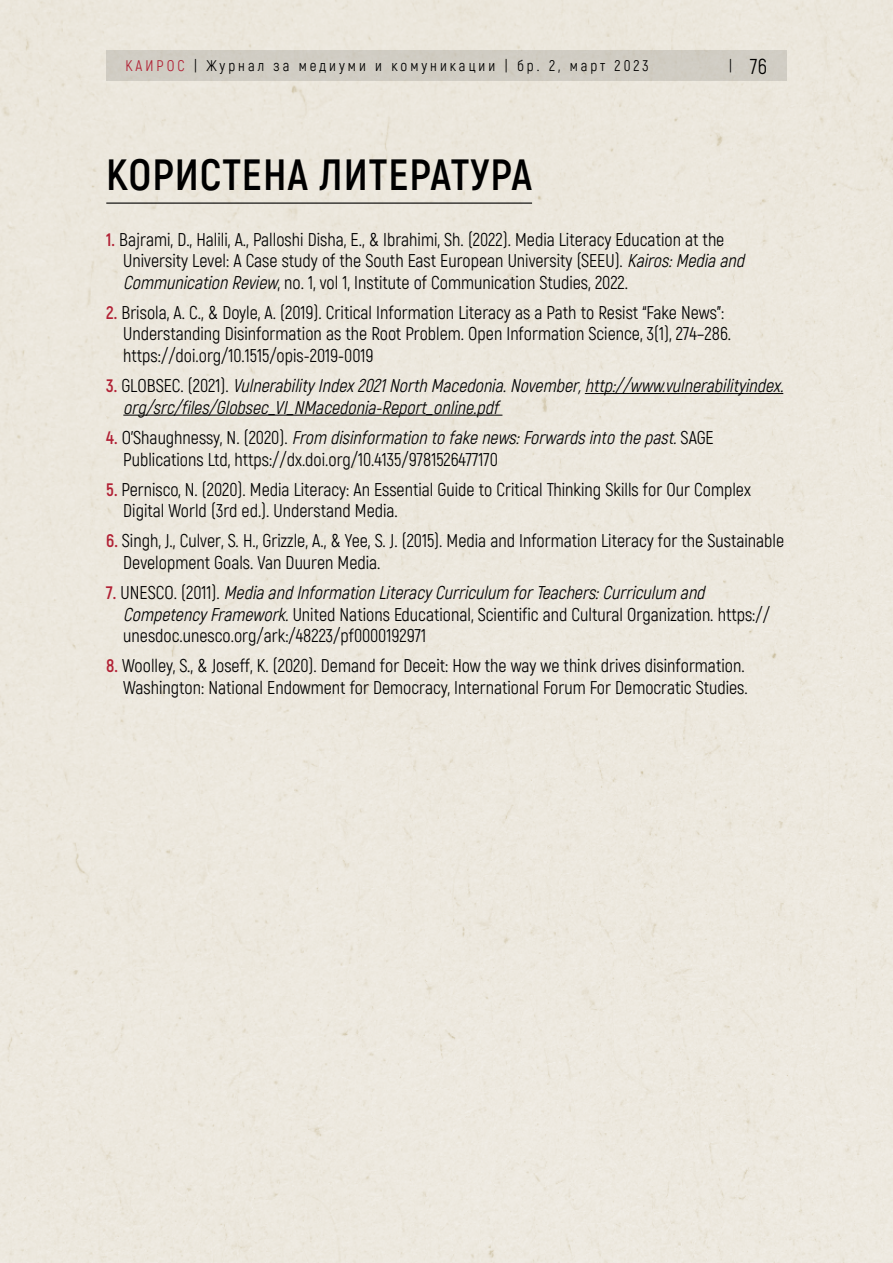
<style>
.page{position:relative;width:893px;height:1263px;background:#fff}
.page>*{position:absolute;margin:0;border:0;box-sizing:border-box;transform-origin:0 0}
.t1{font:700 43.5px "Akrobat";letter-spacing:.025em;color:#000}
.t2{font:21px "Akrobat";color:#000}
.t3{font:18px/21.6px "Akrobat";color:#000}
.t4{font:italic 18px/21.6px "Akrobat";color:#000}
.t5{font:15px "Akrobat";letter-spacing:.2em;color:#000}
.s1{color:#b12135}
.s2{font-size:15px}
.s3{font-weight:700;color:#b12135}
.s4{font-style:italic}
.s5{font-weight:700;font-style:normal;color:#b12135}
.s6{font-style:normal}
</style>
<div class="page">
<hr style="left:106px;top:203px;width:426px;height:1px;background:#000">
<hr style="left:585px;top:393px;width:198px;height:1px;background:#000">
<hr style="left:123px;top:415px;width:379px;height:1px;background:#000">
<div style="left:106px;top:50px;width:681px;height:31px;background:#d0ccc3"></div>
<p class="t5" style="left:125px;top:57px;width:525px"><span class="s1">КАИРОС</span> | Журнал за медиуми и комуникации | бр. 2, март 2023</p>
<p class="t2" style="left:729px;top:54px;width:39px"><span class="s2">|</span> 76</p>
<h1 class="t1" style="left:106px;top:147px;width:427px">КОРИСТЕНА ЛИТЕРАТУРА</h1>
<p class="t3" style="left:123px;top:228px;width:627px;text-indent:-17px"><span class="s3">1.</span> Bajrami, D., Halili, A., Palloshi Disha, E., &amp; Ibrahimi, Sh. (2022). Media Literacy Education at the<br>University Level: A Case study of the South East European University (SEEU). <span class="s4">Kairos:Mediaand<br>CommunicationReview</span>, no. 1, vol 1, Institute of Communication Studies, 2022.</p>
<p class="t3" style="left:123px;top:302px;width:609px;text-indent:-17px"><span class="s3">2.</span> Brisola, A. C., &amp; Doyle, A. (2019). Critical Information Literacy as a Path to Resist “Fake News”:<br>Understanding Disinformation as the Root Problem. Open Information Science, 3(1), 274–286. https://doi.org/10.1515/opis-2019-0019</p>
<p class="t4" style="left:123px;top:375px;width:666px;text-indent:-17px"><span class="s5">3 .</span> <span class="s6">G L O B S E C . ( 2 0 2 1 ) .</span> VulnerabilityIndex2021NorthMacedonia.November,http://www.vulnerabilityindex. org/src/files/Globsec_VI_NMacedonia-Report_online.pdf</p>
<p class="t3" style="left:123px;top:427px;width:592px;text-indent:-17px"><span class="s3">4 .</span> O ’ S h a u g h n e s s y , N . ( 2 0 2 0 ) . <span class="s4">From disinformationtofakenews:Forwardsintothepast.</span>S A G E<br>Publications Ltd, https://dx.doi.org/10.4135/9781526477170</p>
<p class="t3" style="left:123px;top:478px;width:629px;text-indent:-17px"><span class="s3">5.</span> Pernisco, N. (2020). Media Literacy: An Essential Guide to Critical Thinking Skills for Our Complex<br>Digital World (3rd ed.). Understand Media.</p>
<p class="t3" style="left:123px;top:530px;width:662px;text-indent:-17px"><span class="s3">6.</span> Singh, J., Culver, S. H., Grizzle, A., &amp; Yee, S. J. (2015). Media and Information Literacy for the Sustainable<br>Development Goals. Van Duuren Media.</p>
<p class="t3" style="left:123px;top:582px;width:648px;text-indent:-17px"><span class="s3">7 .</span> U N E S C O . ( 2 0 1 1 ) . <span class="s4">MediaandInformationLiteracyCurriculum forTeachers:Curriculum and<br>CompetencyFramework.</span>United Nations Educational, Scientific and Cultural Organization. https:// unesdoc.unesco.org/ark:/48223/pf0000192971</p>
<p class="t3" style="left:106px;top:655px;width:643px;text-align:right"><span class="s3">8.</span> Woolley, S., &amp; Joseff, K. (2020). Demand for Deceit: How the way we think drives disinformation.<br>Washington: National Endowment for Democracy, International Forum For Democratic Studies.</p>
</div>
